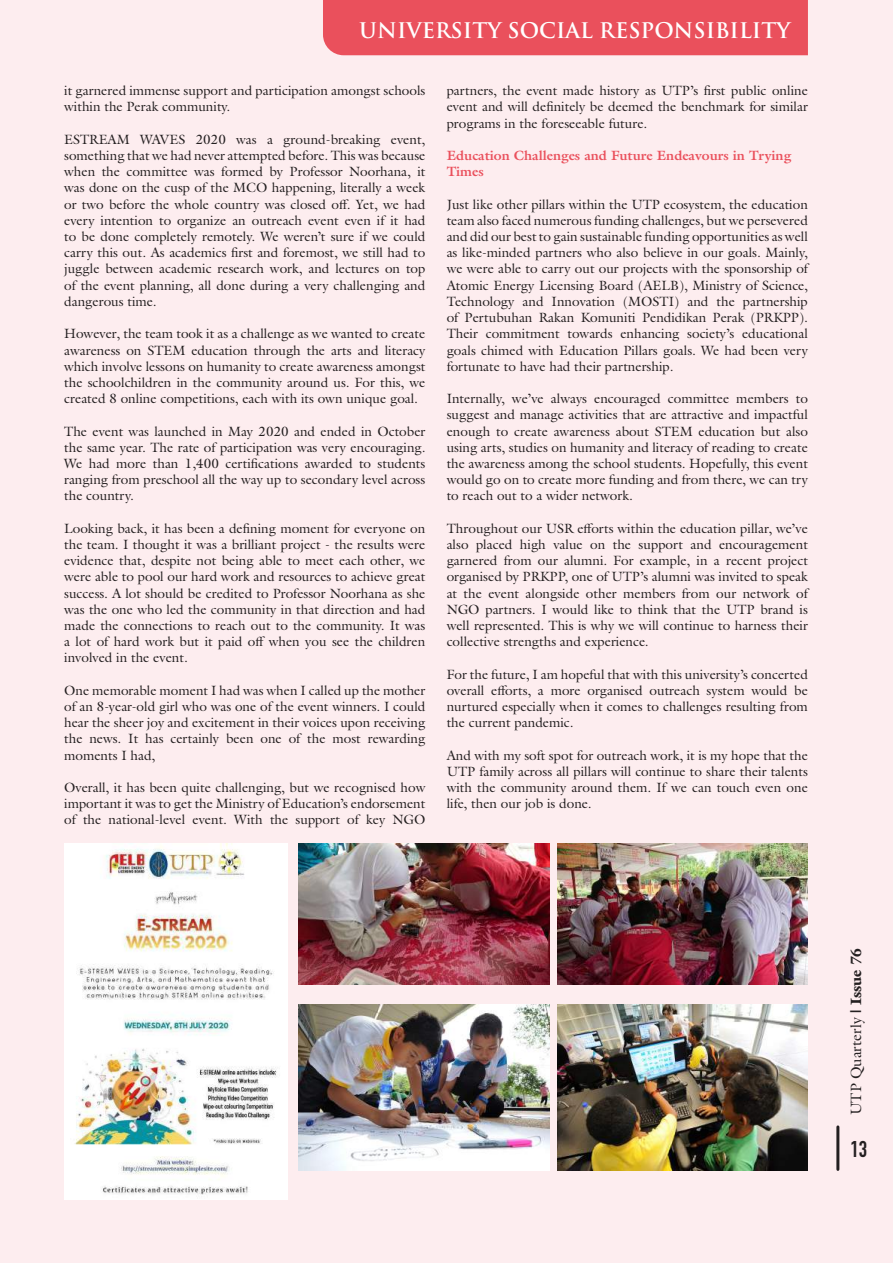
<style>
.page{position:relative;width:893px;height:1263px;background:#fdedef}
.page>*{position:absolute;margin:0;border:0;box-sizing:border-box;transform-origin:0 0}
.t1{font:700 22.5px "DIN Condensed";color:#231f20}
.t2{font:700 21px "Trajan Pro";color:#fff}
.t3{font:15px "Galliard Pro";color:#231f20}
.t4{font:13.5px/16.2px "Galliard Pro";color:#231f20;text-align:justify}
.t5{font:700 13.5px/16.2px "Galliard Pro";color:#ea505c}
.s1{font-weight:900}
</style>
<div class="page">
<div style="left:323px;top:0;width:485px;height:55px;background:#ea505c"></div>
<img style="left:64px;top:844px;width:224px;height:355px">
<img style="left:299px;top:844px;width:250px;height:141px">
<img style="left:299px;top:1004px;width:250px;height:167px">
<img style="left:558px;top:1004px;width:250px;height:167px">
<img style="left:558px;top:844px;width:250px;height:141px">
<hr style="left:836px;top:1127px;width:3px;height:42px;background:#231f20">
<h2 class="t2" style="left:359px;top:17px;width:433px">UNIVERSITY SOCIAL RESPONSIBILITY</h2>
<p class="t4" style="left:64px;top:82px;width:363px">it garnered immense support and participation amongst schools within the Perak community.</p>
<p class="t4" style="left:64px;top:131px;width:363px">ESTREAM WAVES 2020 was a ground-breaking event, something that we had never attempted before. This was because when the committee was formed by Professor Noorhana, it was done on the cusp of the MCO happening, literally a week or two before the whole country was closed off. Yet, we had every intention to organize an outreach event even if it had to be done completely remotely. We weren’t sure if we could carry this out. As academics first and foremost, we still had to juggle between academic research work, and lectures on top of the event planning, all done during a very challenging and dangerous time.</p>
<p class="t4" style="left:64px;top:325px;width:363px">However, the team took it as a challenge as we wanted to create awareness on STEM education through the arts and literacy which involve lessons on humanity to create awareness amongst the schoolchildren in the community around us. For this, we created 8 online competitions, each with its own unique goal.</p>
<p class="t4" style="left:64px;top:422px;width:363px">The event was launched in May 2020 and ended in October the same year. The rate of participation was very encouraging.<br>We had more than 1,400 certifications awarded to students ranging from preschool all the way up to secondary level across the country.</p>
<p class="t4" style="left:64px;top:520px;width:363px">Looking back, it has been a defining moment for everyone on the team. I thought it was a brilliant project - the results were evidence that, despite not being able to meet each other, we were able to pool our hard work and resources to achieve great success. A lot should be credited to Professor Noorhana as she was the one who led the community in that direction and had made the connections to reach out to the community. It was a lot of hard work but it paid off when you see the children involved in the event.</p>
<p class="t4" style="left:64px;top:682px;width:363px">One memorable moment I had was when I called up the mother of an 8-year-old girl who was one of the event winners. I could hear the sheer joy and excitement in their voices upon receiving the news. It has certainly been one of the most rewarding moments I had,</p>
<p class="t4" style="left:64px;top:779px;width:363px">Overall, it has been quite challenging, but we recognised how important it was to get the Ministry of Education’s endorsement of the national-level event. With the support of key NGO</p>
<p class="t4" style="left:447px;top:82px;width:363px">partners, the event made history as UTP’s first public online event and will definitely be deemed the benchmark for similar programs in the foreseeable future.</p>
<p class="t5" style="left:447px;top:147px;width:346px">Education Challenges and Future Endeavours in Trying<br>Times</p>
<p class="t4" style="left:447px;top:196px;width:363px">Just like other pillars within the UTP ecosystem, the education team also faced numerous funding challenges, but we persevered and did our best to gain sustainable funding opportunities as well as like-minded partners who also believe in our goals. Mainly, we were able to carry out our projects with the sponsorship of Atomic Energy Licensing Board (AELB), Ministry of Science, Technology and Innovation (MOSTI) and the partnership of Pertubuhan Rakan Komuniti Pendidikan Perak (PRKPP).<br>Their commitment towards enhancing society’s educational goals chimed with Education Pillars goals. We had been very fortunate to have had their partnership.</p>
<p class="t4" style="left:447px;top:390px;width:363px">Internally, we’ve always encouraged committee members to suggest and manage activities that are attractive and impactful enough to create awareness about STEM education but also using arts, studies on humanity and literacy of reading to create the awareness among the school students. Hopefully, this event would go on to create more funding and from there, we can try to reach out to a wider network.</p>
<p class="t4" style="left:447px;top:520px;width:363px">Throughout our USR efforts within the education pillar, we’ve also placed high value on the support and encouragement garnered from our alumni. For example, in a recent project organised by PRKPP, one of UTP’s alumni was invited to speak at the event alongside other members from our network of NGO partners. I would like to think that the UTP brand is well represented. This is why we will continue to harness their collective strengths and experience.</p>
<p class="t4" style="left:447px;top:665px;width:363px">For the future, I am hopeful that with this university’s concerted overall efforts, a more organised outreach system would be nurtured especially when it comes to challenges resulting from the current pandemic.</p>
<p class="t4" style="left:447px;top:746px;width:363px">And with my soft spot for outreach work, it is my hope that the UTP family across all pillars will continue to share their talents with the community around them. If we can touch even one life, then our job is done.</p>
<p class="t3" style="left:846px;top:1115px;width:169px;rotate:-90deg">UTP Quarterly <span class="s1">| Issue 76</span></p>
<h1 class="t1" style="left:850px;top:1134px;width:18px">13</h1>
</div>
